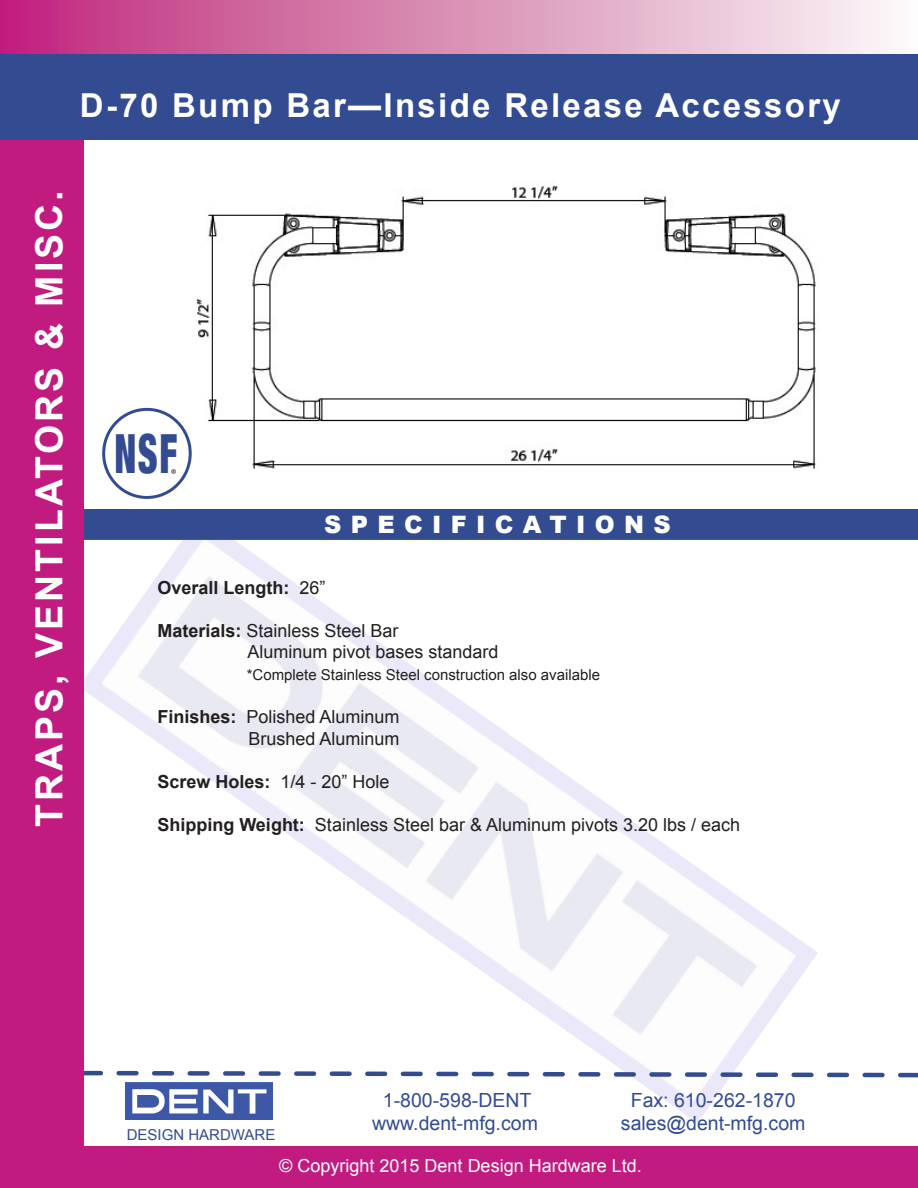
<style>
.page{position:relative;width:918px;height:1188px;background:#fff}
.page>*{position:absolute;margin:0;border:0;box-sizing:border-box;transform-origin:0 0}
.t1{font:900 condensed 54px "Helvetica Neue";color:#334b91;scale:.69 1}
.t2{font:700 37.5px "Arial";letter-spacing:.08em;color:#fff}
.t3{font:700 33px "Arial";letter-spacing:.07em;color:#fff}
.t4{font:900 24px "Arial";letter-spacing:.39em;color:#fff}
.t5{font:19.5px/23.4px "Arial";color:#334b91;text-align:center}
.Bold{font:18px "Arial";color:#231f20}
.Bold-2{font:700 18px "Arial";color:#231f20}
.t6{font:18px "Arial";color:#fff}
.t7{font:18px "Minion Pro";color:#231f20}
.Bold-3{font:15px "Arial";color:#231f20}
.t8{font:15px "Arial";color:#334b91}
.s1{font-weight:400}
.s2{font-weight:700}
</style>
<div class="page">
<img style="left:83px;top:540px;width:735px;height:584px">
<div style="left:83px;top:509px;width:835px;height:31px;background:#334b91"></div>
<svg style="left:83px;top:1069px;width:835px;height:11px"></svg>
<div style="left:0;top:140px;width:83px;height:1048px;background:#c11b7f"></div>
<div style="left:0;top:0;width:918px;height:55px;background:linear-gradient(to right,#be277a,#f9faf7)"></div>
<div style="left:0;top:55px;width:918px;height:85px;background:#334b91"></div>
<div style="left:79px;top:1147px;width:839px;height:41px;background:#c11b7f"></div>
<img style="left:126px;top:1083px;width:147px;height:37px">
<hr style="left:0;top:0;width:1px;height:52px;background:#c11b7f">
<div style="left:102px;top:408px;width:90px;height:91px;border:3px solid #334b91;border-radius:50%"></div>
<img style="left:196px;top:185px;width:620px;height:284px">
<p class="t3" style="left:80px;top:84px;width:762px">D-70 Bump Bar—Inside Release Accessory</p>
<h2 class="t2" style="left:24px;top:827px;width:638px;rotate:-90deg">TRAPS, VENTILATORS &amp; MISC.</h2>
<p class="t1" style="left:115px;top:410px;width:92px">NSF</p>
<p class="t7" style="left:171px;top:463px;width:7px">®</p>
<h3 class="t4" style="left:324px;top:511px;width:348px">SPECIFICATIONS</h3>
<p class="Bold-2" style="left:157px;top:575px;width:170px">Overall Length: <span class="s1">26”</span></p>
<p class="Bold" style="left:157px;top:619px;width:243px"><span class="s2">Materials:</span> Stainless Steel Bar</p>
<p class="Bold" style="left:247px;top:640px;width:253px">Aluminum pivot bases standard</p>
<p class="Bold-3" style="left:247px;top:665px;width:355px">*Complete Stainless Steel construction also available</p>
<p class="Bold" style="left:157px;top:705px;width:244px"><span class="s2">Finishes:</span> Polished Aluminum</p>
<p class="Bold" style="left:248px;top:727px;width:153px">Brushed Aluminum</p>
<p class="Bold-2" style="left:157px;top:770px;width:234px">Screw Holes: <span class="s1">1/4 - 20” Hole</span></p>
<p class="Bold" style="left:157px;top:813px;width:584px"><span class="s2">Shipping Weight:</span> Stainless Steel bar &amp; Aluminum pivots 3.20 lbs / each</p>
<p class="t8" style="left:127px;top:1125px;width:150px">DESIGN HARDWARE</p>
<p class="t5" style="left:372px;top:1089px;width:167px">1-800-598-DENT www.dent-mfg.com</p>
<p class="t5" style="left:621px;top:1089px;width:186px">Fax: 610-262-1870 sales@dent-mfg.com</p>
<p class="t6" style="left:279px;top:1154px;width:364px">© Copyright 2015 Dent Design Hardware Ltd.</p>
</div>
